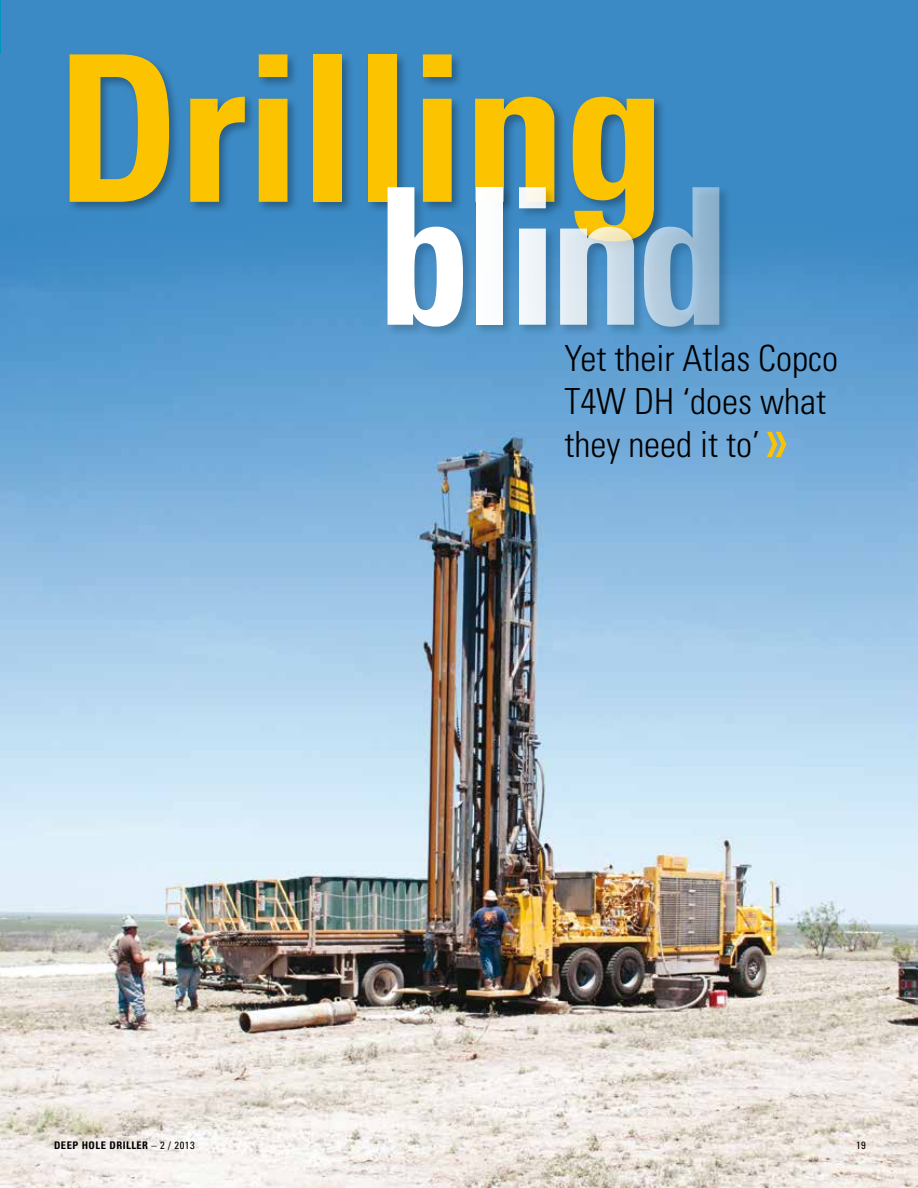
<style>
.page{position:relative;width:918px;height:1188px;background:#3b8ac5}
.page>*{position:absolute;margin:0;border:0;box-sizing:border-box;transform-origin:0 0}
.t1{font:700 condensed 204.15px "Univers LT Std";letter-spacing:-.01em;color:#fcc400}
.t2{font:700 condensed 190.5px "Univers LT Std";letter-spacing:-.05em;color:#fff}
.t3{font:300 condensed 36px/43.2px "Univers LT Std";color:#000}
.t4{font:700 condensed 10.5px "Univers LT Std";letter-spacing:.05em;color:#000}
.t5{font:condensed 10.5px "Univers LT Std";color:#000}
.s1{font-weight:400}
</style>
<div class="page">
<img style="left:0;top:258px;width:918px;height:930px">
<div style="left:67px;top:52px;width:599px;height:202px;background:#000;opacity:.32"></div>
<div style="left:386px;top:185px;width:345px;height:154px;background:#000;opacity:.17"></div>
<svg style="left:767px;top:432px;width:19px;height:25px"></svg>
<hr style="left:0;top:0;width:1px;height:54px;background:#0095c1">
<h1 class="t1" style="left:56px;top:4px;width:611px">DRILLING</h1>
<h2 class="t2" style="left:377px;top:140px;width:355px">BLIND</h2>
<p class="t3" style="left:564px;top:336px;width:275px">Yet their Atlas Copco<br>T4W DH ‘does what they need it to’</p>
<p class="t4" style="left:54px;top:1138px;width:142px">DEEP HOLE DRILLER <span class="s1">– 2 / 2013</span></p>
<p class="t5" style="left:856px;top:1138px;width:11px">19</p>
</div>
